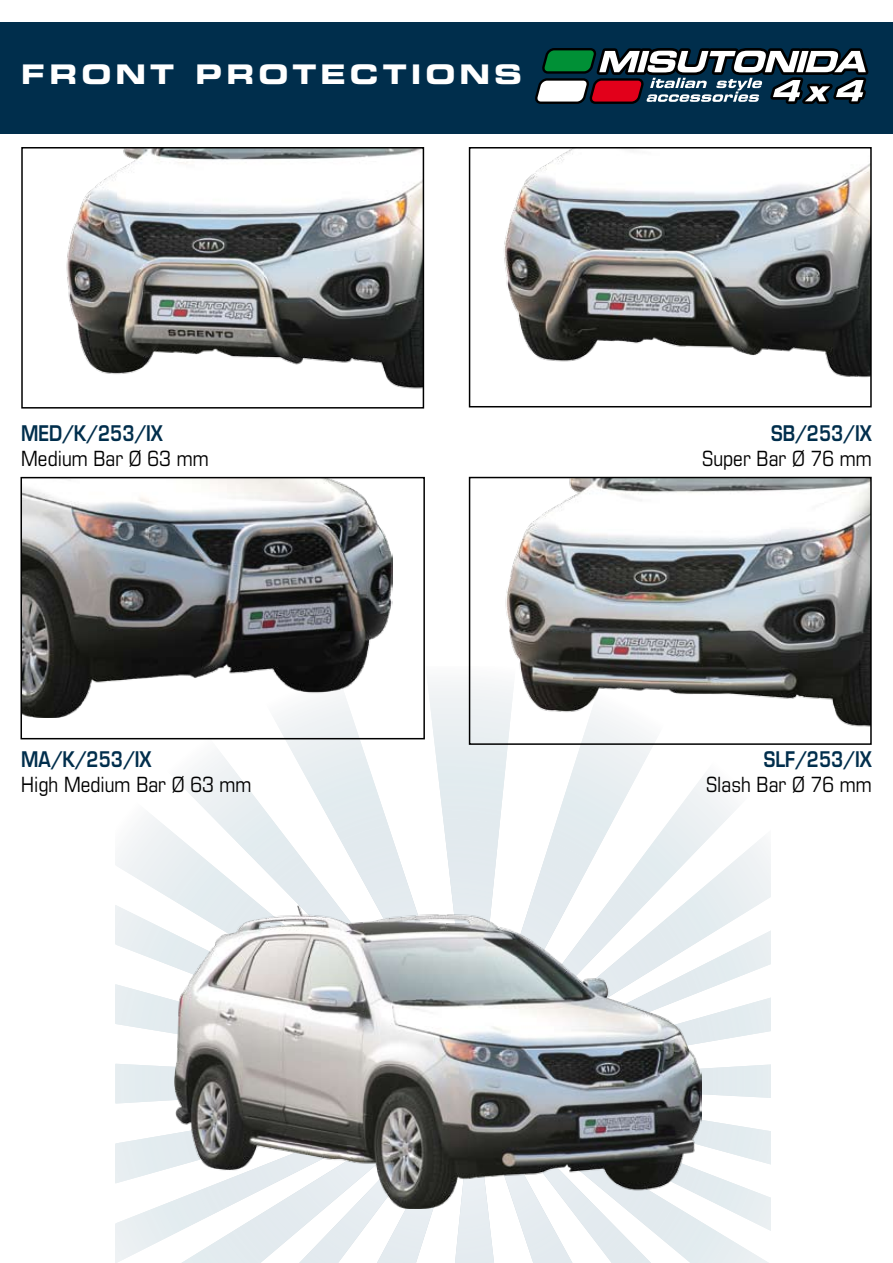
<style>
.page{position:relative;width:893px;height:1263px;background:#fff}
.page>*{position:absolute;margin:0;border:0;box-sizing:border-box;transform-origin:0 0}
.t1{font:27px "Eurostile LT Std Bold Ex 2";letter-spacing:.15em;color:#fff}
.t2{font:condensed 21px "Eurostile LT Std";color:#000}
.t3{font:600 21px "Eurostile LT Std";color:#002e4c;scale:.82 1}
</style>
<div class="page">
<div style="left:0;top:22px;width:893px;height:112px;background:#002e4c"></div>
<svg style="left:535px;top:48px;width:334px;height:56px"></svg>
<img style="left:66px;top:150px;width:355px;height:239px">
<div style="left:21px;top:147px;width:403px;height:262px;border:2px solid #000"></div>
<img style="left:504px;top:150px;width:365px;height:228px">
<div style="left:469px;top:147px;width:403px;height:260px;border:2px solid #000"></div>
<svg style="left:116px;top:666px;width:655px;height:597px"></svg>
<img style="left:175px;top:905px;width:527px;height:304px">
<img style="left:472px;top:480px;width:397px;height:262px">
<div style="left:469px;top:477px;width:403px;height:268px;border:2px solid #000"></div>
<img style="left:24px;top:480px;width:368px;height:237px">
<div style="left:21px;top:477px;width:404px;height:262px;border:2px solid #000"></div>
<p class="t1" style="left:21px;top:55px;width:502px">FRONT PROTECTIONS</p>
<p class="t3" style="left:21px;top:420px;width:174px">MED/K/253/IX</p>
<p class="t2" style="left:21px;top:446px;width:189px">Medium Bar Ø 63 mm</p>
<p class="t3" style="left:21px;top:746px;width:160px">MA/K/253/IX</p>
<p class="t2" style="left:21px;top:772px;width:232px">High Medium Bar Ø 63 mm</p>
<p class="t3" style="left:771px;top:420px;width:124px">SB/253/IX</p>
<p class="t2" style="left:702px;top:446px;width:171px">Super Bar Ø 76 mm</p>
<p class="t3" style="left:764px;top:746px;width:133px">SLF/253/IX</p>
<p class="t2" style="left:706px;top:772px;width:167px">Slash Bar Ø 76 mm</p>
</div>
